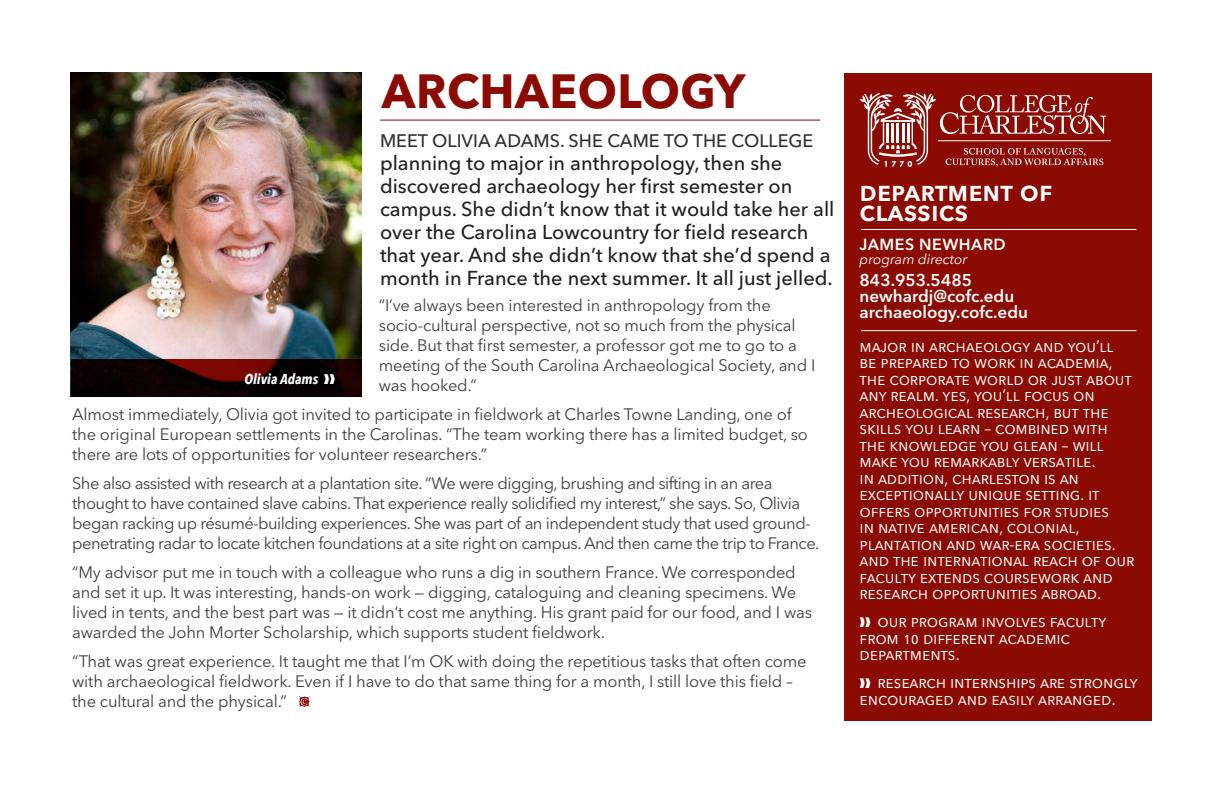
<style>
.page{position:relative;width:1224px;height:792px;background:#fff}
.page>*{position:absolute;margin:0;border:0;box-sizing:border-box;transform-origin:0 0}
.Sub_Subheads{font:700 47.6px "Avenir Next LT Pro";letter-spacing:.01em;color:#8b0a02}
.Sub_Subheads-2{font:600 28px/20px "Avenir Next LT Pro";color:#fff}
.Intro_Paragraph{font:500 20px/23px "Avenir Next LT Pro";color:#231f20}
.Intro_Paragraph-2{font:500 18px "Avenir Next LT Pro";color:#312f30}
.Intro_Paragraph-3{font:17px/16.4px "Avenir Next LT Pro";letter-spacing:-.01em;color:#fff}
.Sub_Subheads-3{font:600 17px/16px "Avenir Next LT Pro";color:#fff}
.t1{font:16.4px/20px "Avenir Next LT Pro";letter-spacing:-.01em;color:#3e3e3f}
.t2{font:16.4px/20px "Avenir Next LT Pro";letter-spacing:-.03em;color:#3e3e3f}
.Sub_Subheads-4{font:600 16px "Avenir Next LT Pro";letter-spacing:.03em;color:#fff}
.t3{font:italic 700 condensed 14.2px "Avenir Next LT Pro";color:#fff}
.Sub_Subheads-5{font:italic 14px "Avenir Next LT Pro";color:#fff}
</style>
<div class="page">
<div style="left:845px;top:73px;width:307px;height:648px;background:#8b0a02"></div>
<hr style="left:861px;top:330px;width:275px;height:1px;background:#fff">
<hr style="left:861px;top:229px;width:275px;height:1px;background:#fff">
<hr style="left:380px;top:120px;width:440px;height:1px;background:#8b0a02">
<img style="left:71px;top:73px;width:291px;height:286px">
<svg style="left:71px;top:359px;width:291px;height:38px;background:#1b0300"></svg>
<svg style="left:299px;top:696px;width:11px;height:11px"></svg>
<hr style="left:938px;top:140px;width:173px;height:1px;background:#fff">
<svg style="left:860px;top:93px;width:246px;height:74px"></svg>
<p class="Sub_Subheads" style="left:382px;top:62px;width:365px">ARCHAEOLOGY</p>
<p class="Intro_Paragraph-2" style="left:380px;top:130px;width:435px">MEET OLIVIA ADAMS. SHE CAME TO THE COLLEGE</p>
<p class="Intro_Paragraph" style="left:380px;top:151px;width:456px">planning to major in anthropology, then she discovered archaeology her first semester on campus. She didn’t know that it would take her all over the Carolina Lowcountry for field research that year. And she didn’t know that she’d spend a month in France the next summer. It all just jelled.</p>
<p class="t1" style="left:379px;top:295px;width:438px">“I’ve always been interested in anthropology from the socio-cultural perspective, not so much from the physical side. But that first semester, a professor got me to go to a meeting of the South Carolina Archaeological Society, and I was hooked.”</p>
<p class="t1" style="left:72px;top:404px;width:737px">Almost immediately, Olivia got invited to participate in fieldwork at Charles Towne Landing, one of the original European settlements in the Carolinas. “The team working there has a limited budget, so there are lots of opportunities for volunteer researchers.”</p>
<p class="t2" style="left:72px;top:473px;width:749px">She also assisted with research at a plantation site. “We were digging, brushing and sifting in an area thought to have contained slave cabins. That experience really solidified my interest,” she says. So, Olivia began racking up résumé-building experiences. She was part of an independent study that used ground&shy;penetrating radar to locate kitchen foundations at a site right on campus. And then came the trip to France.</p>
<p class="t1" style="left:72px;top:562px;width:741px">“My advisor put me in touch with a colleague who runs a dig in southern France. We corresponded and set it up. It was interesting, hands-on work — digging, cataloguing and cleaning specimens. We lived in tents, and the best part was — it didn’t cost me anything. His grant paid for our food, and I was awarded the John Morter Scholarship, which supports student fieldwork.</p>
<p class="t1" style="left:72px;top:651px;width:736px">“That was great experience. It taught me that I’m OK with doing the repetitious tasks that often come with archaeological fieldwork. Even if I have to do that same thing for a month, I still love this field – the cultural and the physical.”</p>
<p class="t3" style="left:245px;top:370px;width:92px">Olivia Adams ❱❱</p>
<p class="Sub_Subheads-2" style="left:860px;top:181px;width:194px">department of classics</p>
<p class="Sub_Subheads-4" style="left:860px;top:234px;width:148px">JAMES NEWHARD</p>
<p class="Sub_Subheads-5" style="left:860px;top:250px;width:109px">program director</p>
<p class="Sub_Subheads-3" style="left:860px;top:272px;width:170px">843.953.5485 newhardj@cofc.edu archaeology.cofc.edu</p>
<p class="Intro_Paragraph-3" style="left:860px;top:338px;width:276px">Major in archaeology and you’ll be prepared to work in academ ia, the corporate world or just about any realm . Yes, you’ll focus on archeological research, but the skills you learn – com bined with the knowledge you glean – will make you remarkably versatile.<br>I n addition, Charleston is an exceptionally unique setting. It offers opportunities for studies<br>in Native Am erican, colonial, plantation and war-era societies.<br>And the international reach of our faculty extends coursework and research opportunities abroad.</p>
<p class="Intro_Paragraph-3" style="left:860px;top:613px;width:248px">❱❱ Our program involves faculty from 10 different academ ic departm ents.</p>
<p class="Intro_Paragraph-3" style="left:860px;top:674px;width:280px">❱❱ Research internships are strongly encouraged and easily arranged.</p>
</div>
